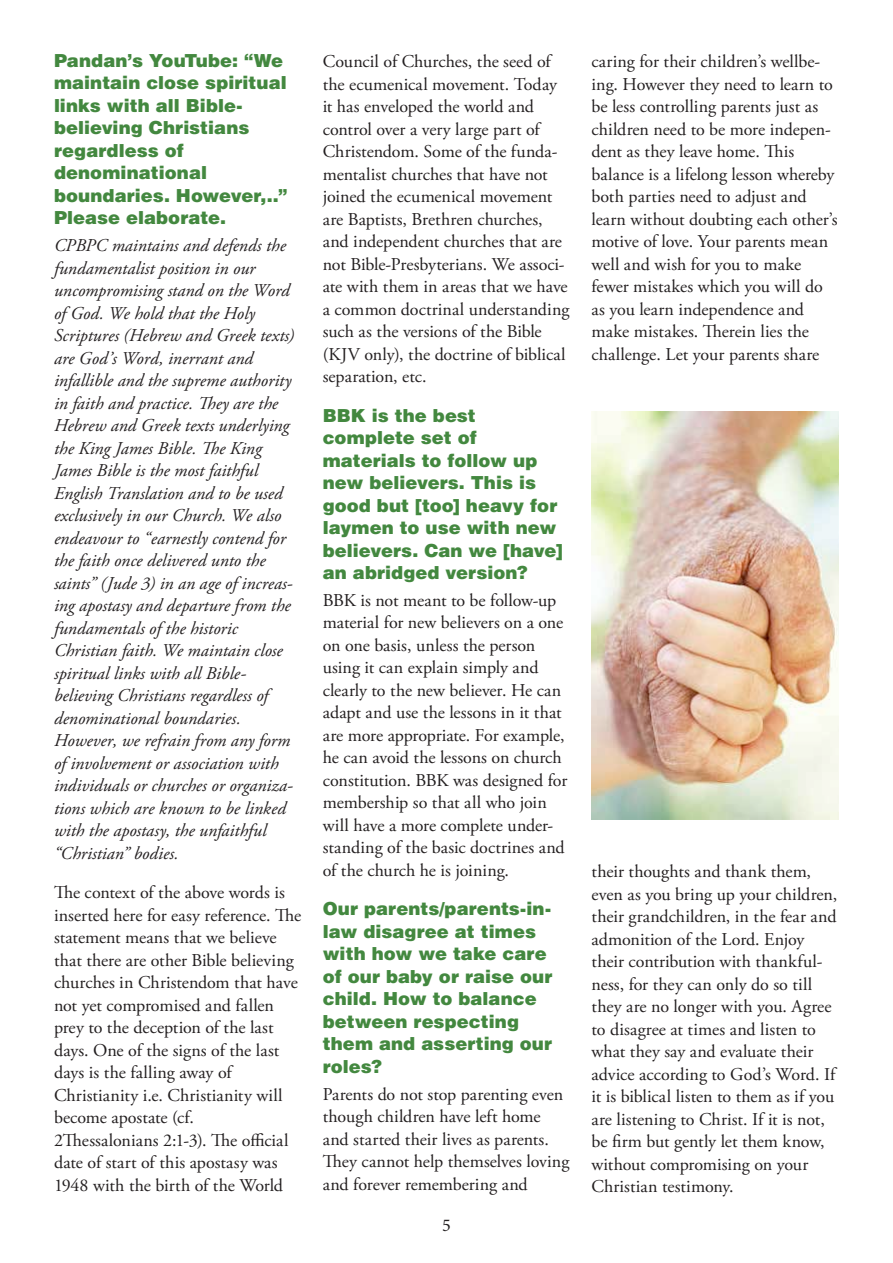
<style>
.page{position:relative;width:893px;height:1263px;background:#fff}
.page>*{position:absolute;margin:0;border:0;box-sizing:border-box;transform-origin:0 0}
.t1{font:18px/22.5px "Adobe Garamond Pro";color:#231f20}
.t2{font:italic 18px/22.5px "Adobe Garamond Pro";color:#231f20}
.t3{font:900 18px/22.5px "Helvetica LT Std";color:#43883f}
.t4{font:18px "Minion Pro";color:#231f20}
</style>
<div class="page">
<img style="left:591px;top:412px;width:248px;height:408px">
<p class="t3" style="left:54px;top:49px;width:235px">Pandan’s YouTube: “We maintain close spiritual links with all Bible&shy;believing Christians regardless of denominational boundaries. However,..”<br>Please elaborate.</p>
<p class="t2" style="left:54px;top:235px;width:242px">CPBPC maintains and defends the fundamentalist position in our uncompromising stand on the Word of God. We hold that the Holy<br>Scriptures (Hebrew and Greek texts) are God’s Word, inerrant and infallible and the supreme authority in faith and practice. They are the<br>Hebrew and Greek texts underlying the King James Bible. The King<br>James Bible is the most faithful<br>English Translation and to be used exclusively in our Church. We also endeavour to “earnestly contend for the faith once delivered unto the saints” (Jude 3) in an age of increas&shy;ing apostasy and departure from the fundamentals of the historic<br>Christian faith. We maintain close spiritual links with all Bible&shy;believing Christians regardless of denominational boundaries.<br>However, we refrain from any form of involvement or association with individuals or churches or organiza&shy;tions which are known to be linked with the apostasy, the unfaithful “Christian” bodies.</p>
<p class="t1" style="left:54px;top:882px;width:249px">The context of the above words is inserted here for easy reference. The statement means that we believe that there are other Bible believing churches in Christendom that have not yet compromised and fallen prey to the deception of the last days. One of the signs of the last days is the falling away of<br>Christianity i.e. Christianity will become apostate (cf.<br>2Thessalonians 2:1-3). The official date of start of this apostasy was<br>1948 with the birth of the World</p>
<p class="t1" style="left:323px;top:51px;width:248px">Council of Churches, the seed of the ecumenical movement. Today it has enveloped the world and control over a very large part of<br>Christendom. Some of the funda&shy;mentalist churches that have not joined the ecumenical movement are Baptists, Brethren churches, and independent churches that are not Bible-Presbyterians. We associ&shy;ate with them in areas that we have a common doctrinal understanding such as the versions of the Bible (KJV only), the doctrine of biblical separation, etc.</p>
<p class="t3" style="left:323px;top:403px;width:241px">BBK is the best complete set of materials to follow up new believers. This is good but [too] heavy for laymen to use with new believers. Can we [have] an abridged version?</p>
<p class="t1" style="left:323px;top:589px;width:246px">BBK is not meant to be follow-up material for new believers on a one on one basis, unless the person using it can explain simply and clearly to the new believer. He can adapt and use the lessons in it that are more appropriate. For example, he can avoid the lessons on church constitution. BBK was designed for membership so that all who join will have a more complete under&shy;standing of the basic doctrines and of the church he is joining.</p>
<p class="t3" style="left:323px;top:897px;width:231px">Our parents/parents-in&shy;law disagree at times with how we take care of our baby or raise our child. How to balance between respecting them and asserting our roles?</p>
<p class="t1" style="left:323px;top:1083px;width:248px">Parents do not stop parenting even though children have left home and started their lives as parents.<br>They cannot help themselves loving and forever remembering and</p>
<p class="t4" style="left:442px;top:1213px;width:10px">5</p>
<p class="t1" style="left:591px;top:51px;width:248px">caring for their children’s wellbe&shy;ing. However they need to learn to be less controlling parents just as children need to be more indepen&shy;dent as they leave home. This balance is a lifelong lesson whereby both parties need to adjust and learn without doubting each other’s motive of love. Your parents mean well and wish for you to make fewer mistakes which you will do as you learn independence and make mistakes. Therein lies the challenge. Let your parents share</p>
<p class="t1" style="left:591px;top:861px;width:247px">their thoughts and thank them, even as you bring up your children, their grandchildren, in the fear and admonition of the Lord. Enjoy their contribution with thankful&shy;ness, for they can only do so till they are no longer with you. Agree to disagree at times and listen to what they say and evaluate their advice according to God’s Word. If it is biblical listen to them as if you are listening to Christ. If it is not, be firm but gently let them know, without compromising on your<br>Christian testimony.</p>
</div>
